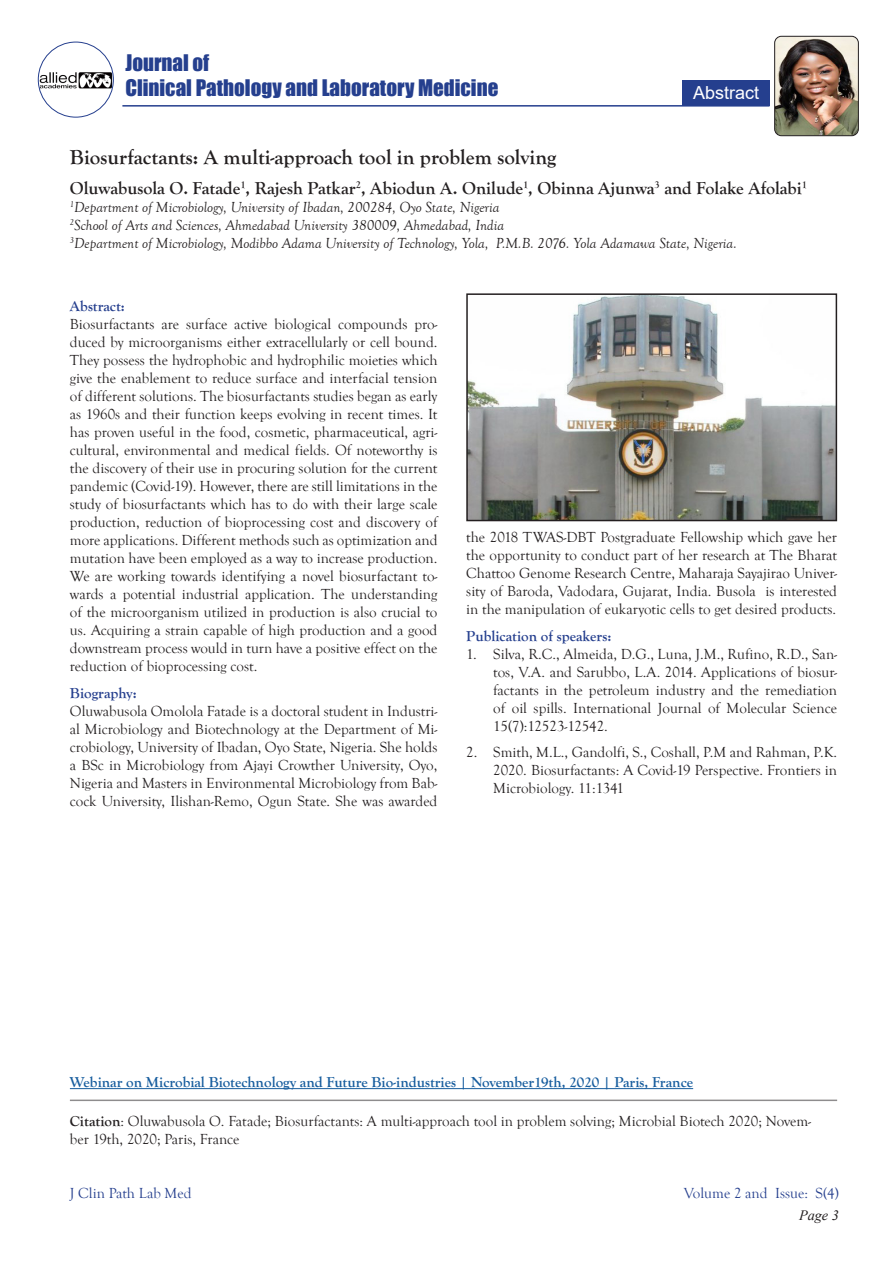
<style>
.page{position:relative;width:893px;height:1263px;background:#fff}
.page>*{position:absolute;margin:0;border:0;box-sizing:border-box;transform-origin:0 0}
.t1{font:700 21px "Goudy Old Style T";color:#231f20}
.t2{font:21px/25.2px "Impact";color:#253f8e}
.t3{font:700 18px "Goudy Old Style T";color:#231f20}
.t4{font:18px "Arial";color:#fff}
.t5{font:15px/18px "Goudy Old Style T";color:#231f20;text-align:justify}
.t6{font:italic 15px "Goudy Old Style T";color:#231f20}
.t7{font:700 15px "Goudy Old Style T";color:#175d9e}
.t8{font:700 15px "Goudy Old Style T";color:#253f8e}
.t9{font:15px "Goudy Old Style T";color:#253f8e}
.t10{font:italic 14.25px "Times New Roman";color:#231f20}
.s1{font-weight:700}
</style>
<div class="page">
<img style="left:38px;top:70px;width:74px;height:20px">
<div style="left:38px;top:42px;width:76px;height:76px;border:1px solid #253f8e;border-radius:50%"></div>
<div style="left:682px;top:80px;width:88px;height:25px;background:#253f8e"></div>
<hr style="left:122px;top:105px;width:647px;height:2px;background:#253f8e">
<img style="left:775px;top:36px;width:83px;height:100px">
<div style="left:774px;top:36px;width:85px;height:100px;border:1px solid #231f20;border-radius:7px"></div>
<hr style="left:70px;top:1099px;width:767px;height:2px;background:#231f20">
<hr style="left:70px;top:1088px;width:623px;height:1px;background:#175d9e">
<img style="left:469px;top:296px;width:365px;height:222px">
<div style="left:466px;top:293px;width:371px;height:228px;border:2px solid #231f20"></div>
<h1 class="t2" style="left:125px;top:49px;width:374px">Journal of<br>Clinical Pathology and Laboratory Medicine</h1>
<p class="t4" style="left:693px;top:80px;width:68px">Abstract</p>
<p class="t1" style="left:70px;top:146px;width:488px">Biosurfactants: A multi-approach tool in problem solving</p>
<p class="t3" style="left:70px;top:178px;width:739px">Oluwabusola O. Fatade<sup>1</sup>, Rajesh Patkar<sup>2</sup>, Abiodun A. Onilude<sup>1</sup>, Obinna Ajunwa<sup>3</sup> and Folake Afolabi<sup>1</sup></p>
<p class="t6" style="left:70px;top:199px;width:431px"><sup>1</sup>Department of Microbiology, University of Ibadan, 200284, Oyo State, Nigeria</p>
<p class="t6" style="left:70px;top:217px;width:436px"><sup>2</sup>School of Arts and Sciences, Ahmedabad University 380009, Ahmedabad, India</p>
<p class="t6" style="left:70px;top:235px;width:668px"><sup>3</sup>Department of Microbiology, Modibbo Adama University of Technology, Yola, P.M.B. 2076. Yola Adamawa State, Nigeria.</p>
<p class="t8" style="left:70px;top:298px;width:57px">Abstract:</p>
<p class="t5" style="left:70px;top:315px;width:369px">Biosurfactants are surface active biological compounds pro&shy;duced by microorganisms either extracellularly or cell bound.<br>They possess the hydrophobic and hydrophilic moieties which give the enablement to reduce surface and interfacial tension of different solutions. The biosurfactants studies began as early as 1960s and their function keeps evolving in recent times. It has proven useful in the food, cosmetic, pharmaceutical, agri&shy;cultural, environmental and medical fields. Of noteworthy is the discovery of their use in procuring solution for the current pandemic (Covid-19). However, there are still limitations in the study of biosurfactants which has to do with their large scale production, reduction of bioprocessing cost and discovery of more applications. Different methods such as optimization and mutation have been employed as a way to increase production.<br>We are working towards identifying a novel biosurfactant to&shy;wards a potential industrial application. The understanding of the microorganism utilized in production is also crucial to us. Acquiring a strain capable of high production and a good downstream process would in turn have a positive effect on the reduction of bioprocessing cost.</p>
<p class="t8" style="left:70px;top:684px;width:68px">Biography:</p>
<p class="t5" style="left:70px;top:702px;width:369px">Oluwabusola Omolola Fatade is a doctoral student in Industri&shy;al Microbiology and Biotechnology at the Department of Mi&shy;crobiology, University of Ibadan, Oyo State, Nigeria. She holds a BSc in Microbiology from Ajayi Crowther University, Oyo, Nigeria and Masters in Environmental Microbiology from Bab&shy;cock University, Ilishan-Remo, Ogun State. She was awarded</p>
<p class="t5" style="left:466px;top:528px;width:372px">the 2018 TWAS-DBT Postgraduate Fellowship which gave her the opportunity to conduct part of her research at The Bharat Chattoo Genome Research Centre, Maharaja Sayajirao Univer&shy;sity of Baroda, Vadodara, Gujarat, India. Busola is interested in the manipulation of eukaryotic cells to get desired products.</p>
<p class="t8" style="left:466px;top:627px;width:147px">Publication of speakers:</p>
<p class="t5" style="left:493px;top:645px;width:345px;text-indent:-27px">1. Silva, R.C., Almeida, D.G., Luna, J.M., Rufino, R.D., San&shy;tos, V.A. and Sarubbo, L.A. 2014. Applications of biosur&shy;factants in the petroleum industry and the remediation of oil spills. International Journal of Molecular Science 15(7):12523-12542.</p>
<p class="t5" style="left:493px;top:744px;width:345px;text-indent:-27px">2. Smith, M.L., Gandolfi, S., Coshall, P.M and Rahman, P.K.<br>2020. Biosurfactants: A Covid-19 Perspective. Frontiers in Microbiology. 11:1341</p>
<p class="t7" style="left:70px;top:1074px;width:625px">Webinar on Microbial Biotechnology and Future Bio-industries | November19th, 2020 | Paris, France</p>
<p class="t5" style="left:70px;top:1112px;width:743px"><span class="s1">Citation</span>: Oluwabusola O. Fatade; Biosurfactants: A multi-approach tool in problem solving; Microbial Biotech 2020; Novem&shy;ber 19th, 2020; Paris, France</p>
<p class="t9" style="left:70px;top:1185px;width:123px">J Clin Path Lab Med</p>
<p class="t9" style="left:684px;top:1185px;width:157px">Volume 2 and Issue: S(4)</p>
<p class="t10" style="left:799px;top:1206px;width:41px">Page 3</p>
</div>
